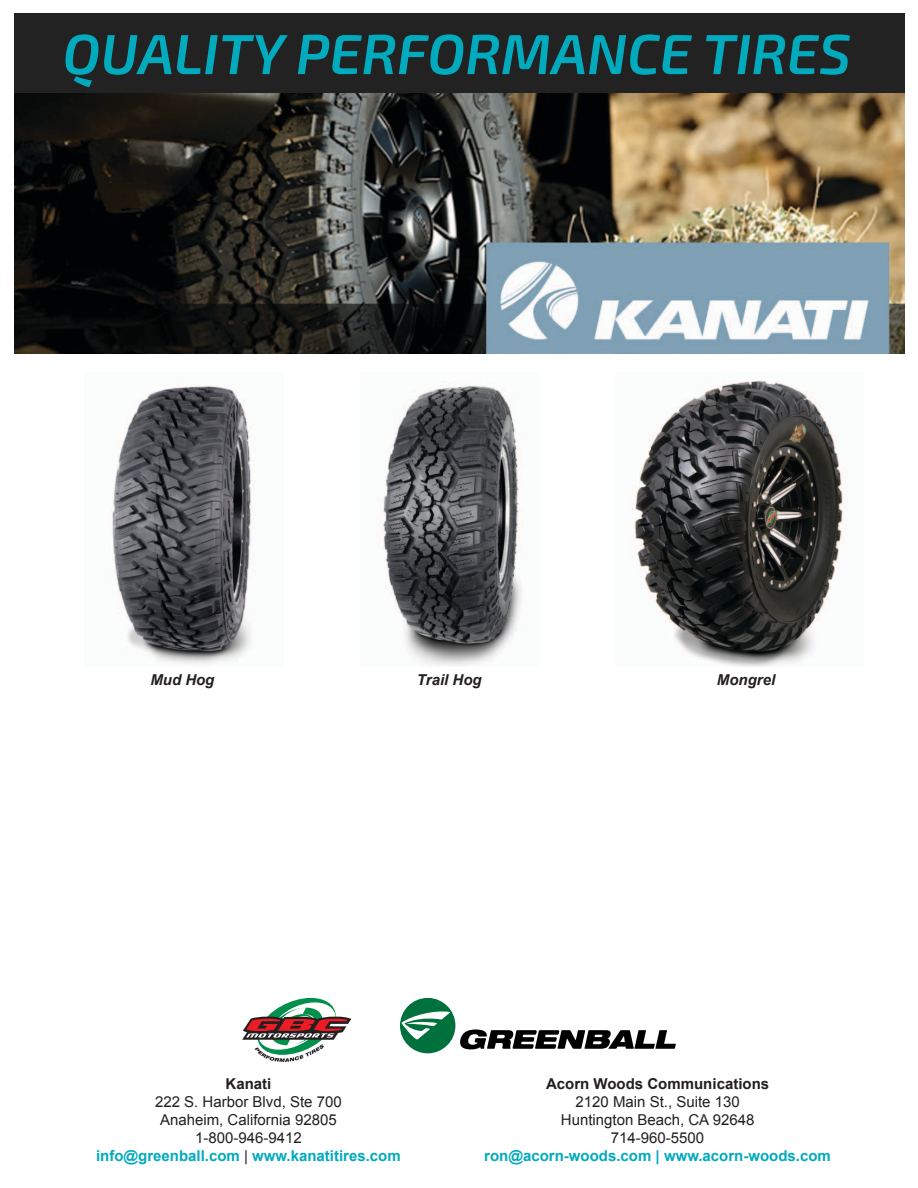
<style>
.page{position:relative;width:918px;height:1188px;background:#fff}
.page>*{position:absolute;margin:0;border:0;box-sizing:border-box;transform-origin:0 0}
.t1{font:italic 600 56.4px "Exo 2";color:#02aabe}
.t2{font:15px/18px "Arial";color:#231f20;text-align:center}
.t3{font:700 15px "Arial";color:#02aabe}
.t4{font:700 15px "Arial";color:#231f20}
.t5{font:italic 700 15px "Arial";color:#231f20}
.s1{font-weight:700;color:#02aabe}
</style>
<div class="page">
<div style="left:14px;top:14px;width:890px;height:100px;background:#222"></div>
<img style="left:14px;top:93px;width:890px;height:260px">
<svg style="left:242px;top:998px;width:109px;height:64px"></svg>
<div style="left:400px;top:998px;width:55px;height:55px;background:#00703c;border-radius:50%"></div>
<svg style="left:460px;top:1030px;width:216px;height:19px"></svg>
<svg style="left:401px;top:1010px;width:49px;height:30px"></svg>
<img style="left:631px;top:380px;width:215px;height:287px">
<img style="left:111px;top:384px;width:143px;height:281px">
<img style="left:377px;top:383px;width:147px;height:283px">
<h1 class="t1" style="left:63px;top:21px;width:790px">QUALITY PERFORMANCE TIRES</h1>
<p class="t5" style="left:150px;top:670px;width:66px">Mud Hog</p>
<p class="t5" style="left:417px;top:670px;width:66px">Trail Hog</p>
<p class="t5" style="left:717px;top:670px;width:60px">Mongrel</p>
<p class="t4" style="left:226px;top:1074px;width:47px">Kanati</p>
<p class="t2" style="left:96px;top:1093px;width:306px">222 S. Harbor Blvd, Ste 700<br>Anaheim, California 92805<br>1-800-946-9412<br><span class="s1">info@greenball.com</span> | <span class="s1">www.kanatitires.com</span></p>
<p class="t4" style="left:546px;top:1074px;width:225px">Acorn Woods Communications</p>
<p class="t2" style="left:561px;top:1093px;width:195px">2120 Main St., Suite 130<br>Huntington Beach, CA 92648<br>714-960-5500</p>
<p class="t3" style="left:484px;top:1146px;width:348px">ron@acorn-woods.com | www.acorn-woods.com</p>
</div>
